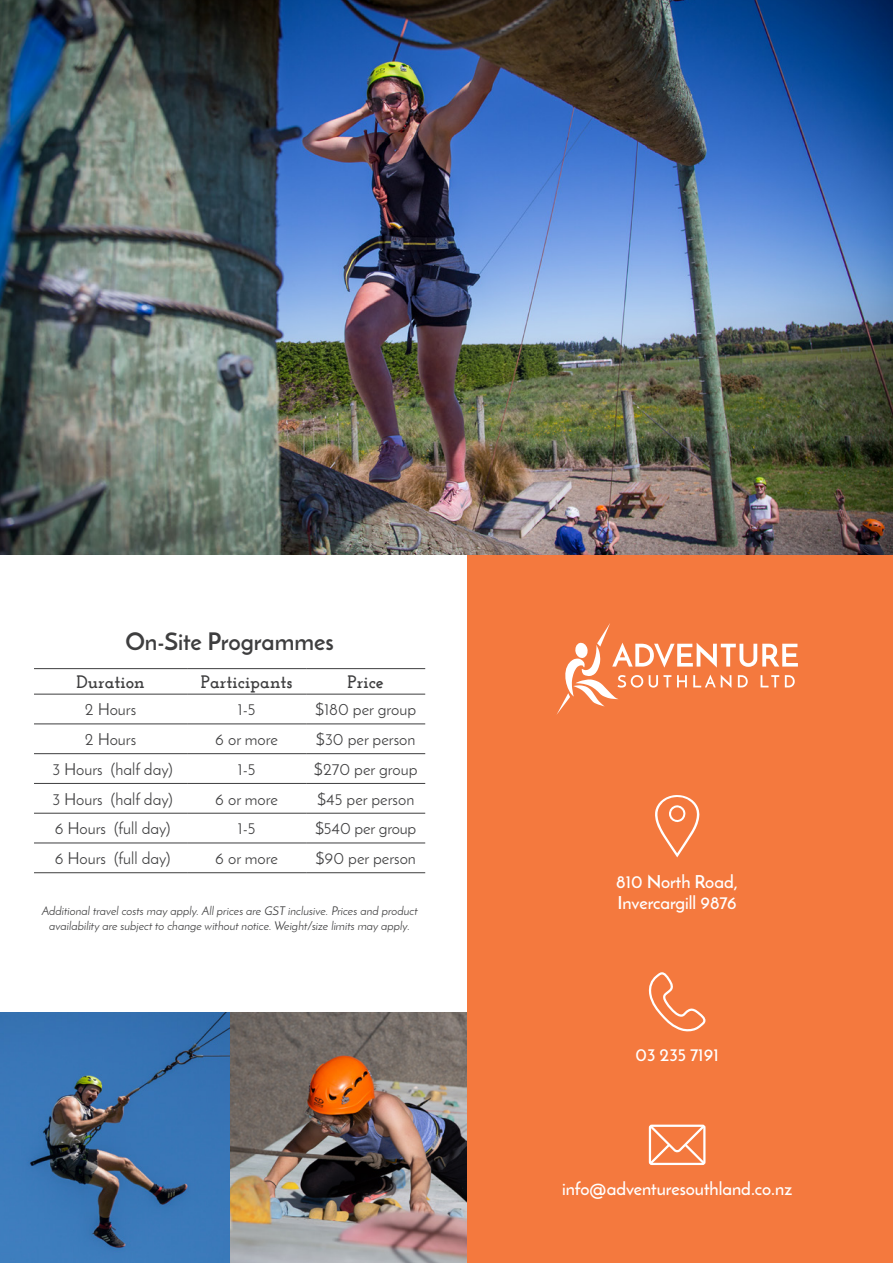
<style>
.page{position:relative;width:893px;height:1263px;background:#fff}
.page>*{position:absolute;margin:0;border:0;box-sizing:border-box;transform-origin:0 0}
.t1{font:700 24px "Josefin Sans";color:#3e3e3f}
.t2{font:600 18px/21.6px "Josefin Sans";color:#fff}
.t3{font:700 18px "Josefin Slab";color:#3e3e3f}
.t4{font:16.5px "Josefin Sans";color:#3e3e3f}
.t5{font:italic 12px/14.4px "Josefin Sans";color:#3e3e3f;text-align:center}
</style>
<div class="page">
<hr style="left:34px;top:783px;width:153px;height:1px;background:#3e3e3f">
<hr style="left:187px;top:783px;width:119px;height:1px;background:#3e3e3f">
<hr style="left:306px;top:783px;width:119px;height:1px;background:#3e3e3f">
<hr style="left:34px;top:813px;width:153px;height:1px;background:#3e3e3f">
<hr style="left:187px;top:813px;width:119px;height:1px;background:#3e3e3f">
<hr style="left:306px;top:813px;width:119px;height:1px;background:#3e3e3f">
<hr style="left:34px;top:843px;width:153px;height:1px;background:#3e3e3f">
<hr style="left:187px;top:843px;width:119px;height:1px;background:#3e3e3f">
<hr style="left:306px;top:843px;width:119px;height:1px;background:#3e3e3f">
<hr style="left:34px;top:872px;width:153px;height:1px;background:#3e3e3f">
<hr style="left:187px;top:872px;width:119px;height:1px;background:#3e3e3f">
<hr style="left:306px;top:872px;width:119px;height:1px;background:#3e3e3f">
<hr style="left:34px;top:668px;width:153px;height:1px;background:#3e3e3f">
<hr style="left:187px;top:668px;width:119px;height:1px;background:#3e3e3f">
<hr style="left:306px;top:668px;width:119px;height:1px;background:#3e3e3f">
<hr style="left:34px;top:753px;width:153px;height:1px;background:#3e3e3f">
<hr style="left:187px;top:753px;width:119px;height:1px;background:#3e3e3f">
<hr style="left:306px;top:753px;width:119px;height:1px;background:#3e3e3f">
<hr style="left:34px;top:694px;width:153px;height:1px;background:#3e3e3f">
<hr style="left:187px;top:694px;width:119px;height:1px;background:#3e3e3f">
<hr style="left:306px;top:694px;width:119px;height:1px;background:#3e3e3f">
<hr style="left:34px;top:724px;width:153px;height:1px;background:#3e3e3f">
<hr style="left:187px;top:724px;width:119px;height:1px;background:#3e3e3f">
<hr style="left:306px;top:724px;width:119px;height:1px;background:#3e3e3f">
<img style="left:0;top:1012px;width:467px;height:251px">
<div style="left:468px;top:555px;width:425px;height:708px;background:#f4793e"></div>
<svg style="left:556px;top:623px;width:242px;height:92px"></svg>
<svg style="left:655px;top:795px;width:45px;height:62px"></svg>
<svg style="left:648px;top:972px;width:58px;height:60px"></svg>
<svg style="left:648px;top:1124px;width:58px;height:41px"></svg>
<img style="left:0;top:0;width:893px;height:555px">
<p class="t1" style="left:125px;top:626px;width:210px">On-Site Programmes</p>
<p class="t3" style="left:76px;top:671px;width:70px">Duration</p>
<p class="t3" style="left:201px;top:671px;width:93px">Participants</p>
<p class="t3" style="left:347px;top:671px;width:38px">Price</p>
<p class="t4" style="left:85px;top:699px;width:53px">2 Hours</p>
<p class="t4" style="left:238px;top:699px;width:19px">1-5</p>
<p class="t4" style="left:315px;top:699px;width:102px">$180 per group</p>
<p class="t4" style="left:85px;top:729px;width:53px">2 Hours</p>
<p class="t4" style="left:215px;top:729px;width:64px">6 or more</p>
<p class="t4" style="left:316px;top:729px;width:101px">$30 per person</p>
<p class="t4" style="left:52px;top:759px;width:122px">3 Hours (half day)</p>
<p class="t4" style="left:238px;top:759px;width:19px">1-5</p>
<p class="t4" style="left:314px;top:759px;width:105px">$270 per group</p>
<p class="t4" style="left:52px;top:789px;width:122px">3 Hours (half day)</p>
<p class="t4" style="left:215px;top:789px;width:64px">6 or more</p>
<p class="t4" style="left:317px;top:789px;width:99px">$45 per person</p>
<p class="t4" style="left:55px;top:818px;width:117px">6 Hours (full day)</p>
<p class="t4" style="left:238px;top:818px;width:19px">1-5</p>
<p class="t4" style="left:315px;top:818px;width:103px">$540 per group</p>
<p class="t4" style="left:55px;top:848px;width:117px">6 Hours (full day)</p>
<p class="t4" style="left:215px;top:848px;width:64px">6 or more</p>
<p class="t4" style="left:315px;top:848px;width:102px">$90 per person</p>
<p class="t5" style="left:42px;top:904px;width:378px">Additional travel costs may apply. All prices are GST inclusive. Prices and product availability are subject to change without notice. Weight/size limits may apply.</p>
<p class="t2" style="left:616px;top:870px;width:123px">810 North Road,<br>Invercargill 9876</p>
<p class="t2" style="left:636px;top:1044px;width:85px">03 235 7191</p>
<p class="t2" style="left:562px;top:1178px;width:232px">info@adventuresouthland.co.nz</p>
</div>
